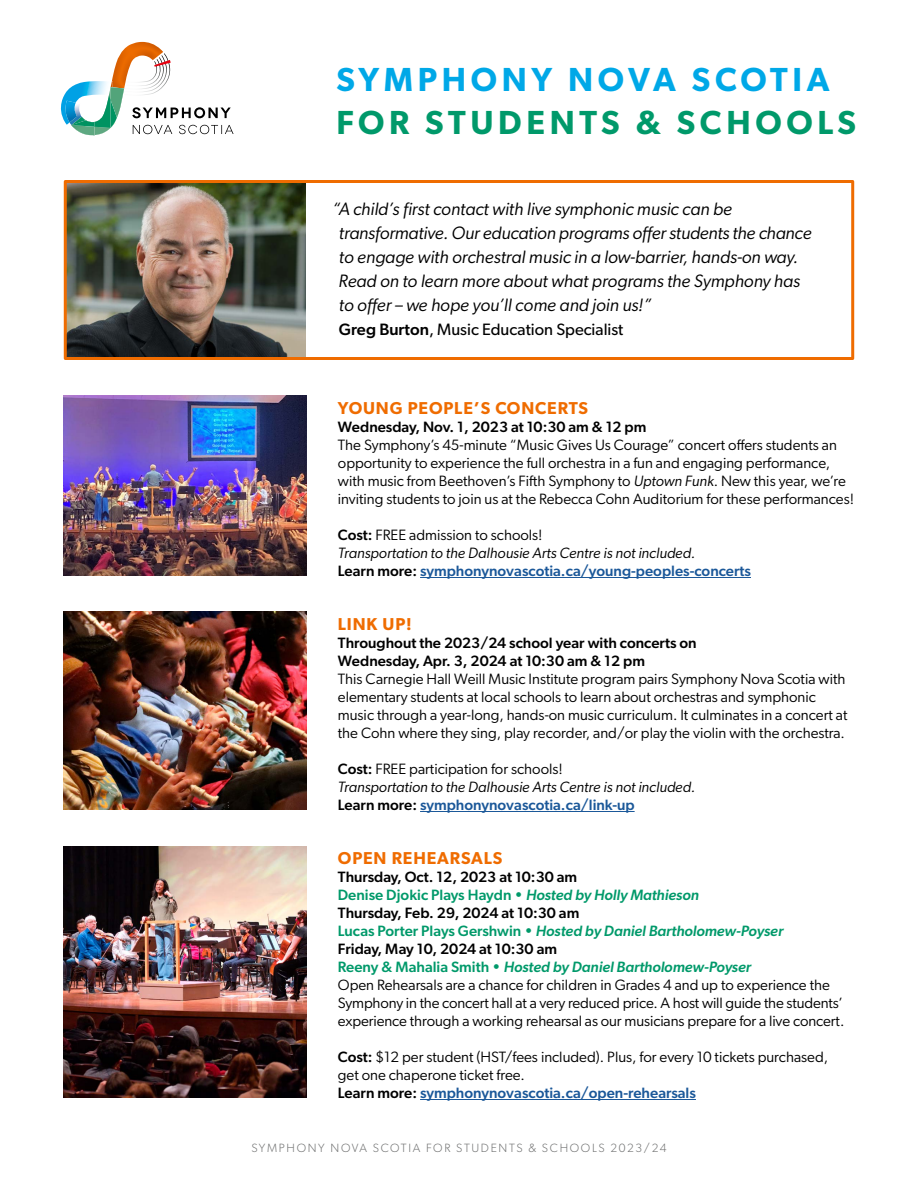
<style>
.page{position:relative;width:918px;height:1188px;background:#fff}
.page>*{position:absolute;margin:0;border:0;box-sizing:border-box;transform-origin:0 0}
.t1{font:600 33.45px "Gibson";letter-spacing:.14em;color:#00996a}
.t2{font:600 33.45px "Gibson";letter-spacing:.14em;color:#00a8e7}
.t3{font:italic 18px/24px "Gibson";color:#000}
.t4{font:600 17.25px "Gibson";letter-spacing:.05em;color:#ef6c00}
.t5{font:16.5px "Gibson";color:#000}
.t6{font:15px/18px "Gibson";color:#000}
.t7{font:italic 15px/18px "Gibson";color:#000}
.t8{font:500 15px/18px "Gibson";color:#000}
.t9{font:300 12px "Gibson";letter-spacing:.14em;color:#6f7070}
.s1{font-weight:500}
.s2{font-style:italic}
.s3{font-weight:500;font-style:normal}
.s4{font-style:normal}
.s5{font-weight:500;font-style:normal;color:#1b5899}
.s6{font-weight:500;color:#00996a}
.s7{font-weight:500;font-style:italic;color:#00996a}
.s8{font-weight:500;color:#1b5899}
</style>
<div class="page">
<img style="left:68px;top:184px;width:238px;height:172px">
<div style="left:64px;top:180px;width:790px;height:180px;border:3px solid #ef6c00"></div>
<img style="left:64px;top:846px;width:242px;height:252px">
<img style="left:64px;top:612px;width:242px;height:198px">
<img style="left:64px;top:396px;width:242px;height:180px">
<img style="left:112px;top:42px;width:51px;height:39px">
<svg style="left:60px;top:81px;width:63px;height:55px"></svg>
<img style="left:123px;top:53px;width:47px;height:42px">
<svg style="left:154px;top:60px;width:17px;height:7px"></svg>
<svg style="left:133px;top:125px;width:101px;height:9px"></svg>
<svg style="left:132px;top:107px;width:99px;height:11px"></svg>
<hr style="left:420px;top:577px;width:331px;height:1px;background:#1b5899">
<hr style="left:420px;top:1099px;width:276px;height:1px;background:#1b5899">
<hr style="left:420px;top:811px;width:215px;height:1px;background:#1b5899">
<h1 class="t2" style="left:336px;top:59px;width:494px">SYMPHONY NOVA SCOTIA</h1>
<h1 class="t1" style="left:336px;top:102px;width:521px">FOR STUDENTS &amp; SCHOOLS</h1>
<p class="t3" style="left:339px;top:197px;width:475px;text-indent:-6px">“A child’s first contact with live symphonic music can be transformative. Our education programs offer students the chance to engage with orchestral music in a low-barrier, hands-on way.<br>Read on to learn more about what programs the Symphony has to offer – we hope you’ll come and join us!”</p>
<p class="t5" style="left:339px;top:320px;width:286px"><span class="s1">Greg Burton</span>, Music Education Specialist</p>
<p class="t4" style="left:338px;top:398px;width:252px">YOUNG PEOPLE’S CONCERTS</p>
<p class="t8" style="left:338px;top:418px;width:310px">Wednesday, Nov. 1, 2023 at 10:30 am &amp; 12 pm</p>
<p class="t6" style="left:338px;top:436px;width:518px">The Symphony’s 45-minute “Music Gives Us Courage” concert offers students an opportunity to experience the full orchestra in a fun and engaging performance, with music from Beethoven’s Fifth Symphony to <span class="s2">Uptown Funk</span>. New this year, we’re inviting students to join us at the Rebecca Cohn Auditorium for these performances!</p>
<p class="t7" style="left:338px;top:526px;width:415px"><span class="s3">Cost:</span> <span class="s4">FREE admission to schools!<br></span>Transportation to the Dalhousie Arts Centre is not included.<br><span class="s3">Learn more:</span> <span class="s5">symphonynovascotia.ca/young-peoples-concerts</span></p>
<p class="t4" style="left:338px;top:614px;width:75px">LINK UP!</p>
<p class="t8" style="left:338px;top:634px;width:360px">Throughout the 2023/24 school year with concerts on<br>Wednesday, Apr. 3, 2024 at 10:30 am &amp; 12 pm</p>
<p class="t6" style="left:338px;top:670px;width:511px">This Carnegie Hall Weill Music Institute program pairs Symphony Nova Scotia with elementary students at local schools to learn about orchestras and symphonic music through a year-long, hands-on music curriculum. It culminates in a concert at the Cohn where they sing, play recorder, and/or play the violin with the orchestra.</p>
<p class="t7" style="left:338px;top:760px;width:359px"><span class="s3">Cost:</span> <span class="s4">FREE participation for schools!<br></span>Transportation to the Dalhousie Arts Centre is not included.<br><span class="s3">Learn more:</span> <span class="s5">symphonynovascotia.ca/link-up</span></p>
<p class="t4" style="left:338px;top:848px;width:166px">OPEN REHEARSALS</p>
<p class="t6" style="left:338px;top:868px;width:508px"><span class="s1">Thursday, Oct. 12, 2023 at 10:30 am<br></span><span class="s6">Denise Djokic Plays Haydn •</span> <span class="s7">Hosted by Holly Mathieson<br></span><span class="s1">Thursday, Feb. 29, 2024 at 10:30 am<br></span><span class="s6">Lucas Porter Plays Gershwin •</span> <span class="s7">Hosted by Daniel Bartholomew-Poyser<br></span><span class="s1">Friday, May 10, 2024 at 10:30 am<br></span><span class="s6">Reeny &amp; Mahalia Smith •</span> <span class="s7">Hosted by Daniel Bartholomew-Poyser<br></span>Open Rehearsals are a chance for children in Grades 4 and up to experience the Symphony in the concert hall at a very reduced price. A host will guide the students’ experience through a working rehearsal as our musicians prepare for a live concert.</p>
<p class="t6" style="left:338px;top:1048px;width:492px"><span class="s1">Cost:</span> $12 per student (HST/fees included). Plus, for every 10 tickets purchased, get one chaperone ticket free.<br><span class="s1">Learn more:</span> <span class="s8">symphonynovascotia.ca/open-rehearsals</span></p>
<p class="t9" style="left:251px;top:1140px;width:417px">SYMPHONY NOVA SCOTIA FOR STUDENTS &amp; SCHOOLS 2023/24</p>
</div>
